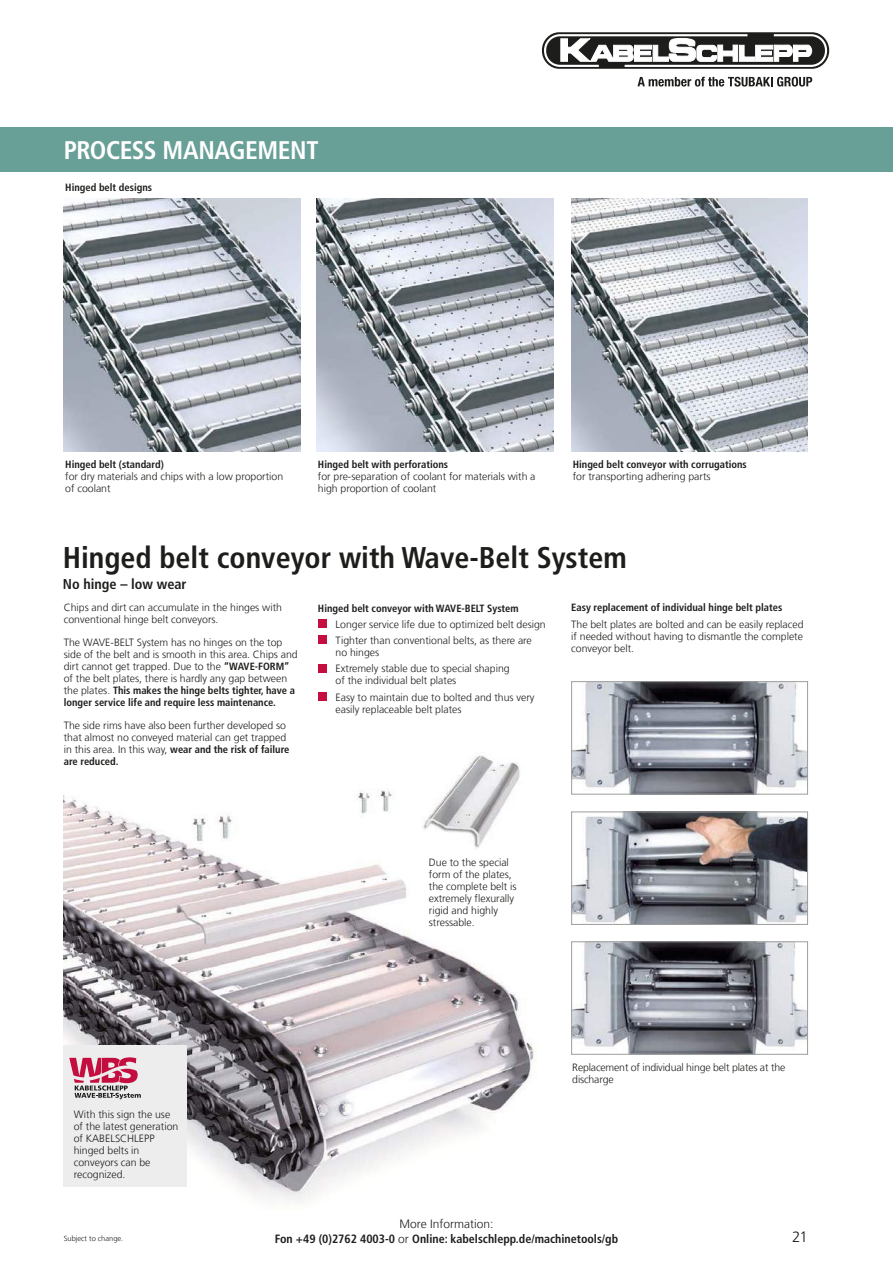
<style>
.page{position:relative;width:893px;height:1263px;background:#fff}
.page>*{position:absolute;margin:0;border:0;box-sizing:border-box;transform-origin:0 0}
.t1{font:700 condensed 30px "Frutiger LT Com";color:#1d1d1b}
.t2{font:700 condensed 25.5px "Frutiger LT Com";letter-spacing:-.02em;color:#fff}
.t3{font:300 15px "Frutiger LT Com";color:#1d1d1b}
.t4{font:700 condensed 14.25px "Frutiger LT Com";color:#1d1d1b}
.t5{font:700 condensed 12px/14.4px "Frutiger LT Com";color:#1d1d1b;text-align:center}
.t6{font:300 10.5px/12px "Frutiger LT Com";color:#1d1d1b}
.t7{font:700 condensed 10.5px "Frutiger LT Com";color:#1d1d1b}
.t8{font:300 7.5px "Frutiger LT Com";color:#1d1d1b}
.s1{font-weight:700;font-stretch:condensed}
.s2{font-weight:300;font-stretch:normal}
</style>
<div class="page">
<div style="left:542px;top:32px;width:287px;height:37px;background:#1d1d1b;border-radius:17px"></div>
<svg style="left:544px;top:34px;width:283px;height:33px"></svg>
<svg style="left:637px;top:77px;width:175px;height:10px"></svg>
<div style="left:0;top:128px;width:893px;height:44px;background:#689f97"></div>
<img style="left:64px;top:790px;width:471px;height:411px">
<img style="left:64px;top:198px;width:236px;height:253px">
<img style="left:316px;top:198px;width:237px;height:253px">
<img style="left:571px;top:198px;width:237px;height:253px">
<div style="left:318px;top:619px;width:8px;height:9px;background:#c40e40"></div>
<div style="left:318px;top:636px;width:8px;height:8px;background:#c40e40"></div>
<div style="left:318px;top:664px;width:8px;height:8px;background:#c40e40"></div>
<div style="left:318px;top:692px;width:8px;height:9px;background:#c40e40"></div>
<img style="left:573px;top:683px;width:233px;height:109px">
<div style="left:571px;top:681px;width:237px;height:113px;border:1px solid #9d9d9c"></div>
<img style="left:573px;top:813px;width:233px;height:110px">
<div style="left:571px;top:811px;width:237px;height:114px;border:1px solid #9d9d9c"></div>
<img style="left:573px;top:943px;width:233px;height:110px">
<div style="left:571px;top:941px;width:237px;height:114px;border:1px solid #9d9d9c"></div>
<div style="left:64px;top:1045px;width:123px;height:141px;background:#ededed"></div>
<svg style="left:69px;top:1057px;width:72px;height:42px"></svg>
<img style="left:408px;top:755px;width:127px;height:94px">
<h2 class="t2" style="left:64px;top:135px;width:256px">PROCESS MANAGEMENT</h2>
<p class="t7" style="left:65px;top:181px;width:88px">Hinged belt designs</p>
<p class="t7" style="left:65px;top:458px;width:100px">Hinged belt (standard)</p>
<p class="t6" style="left:65px;top:471px;width:220px">for dry materials and chips with a low proportion of coolant</p>
<p class="t7" style="left:318px;top:458px;width:132px">Hinged belt with perforations</p>
<p class="t6" style="left:318px;top:471px;width:219px">for pre-separation of coolant for materials with a high proportion of coolant</p>
<p class="t7" style="left:573px;top:458px;width:176px">Hinged belt conveyor with corrugations</p>
<p class="t6" style="left:573px;top:471px;width:139px">for transporting adhering parts</p>
<h1 class="t1" style="left:63px;top:539px;width:565px">Hinged belt conveyor with Wave-Belt System</h1>
<h3 class="t4" style="left:63px;top:575px;width:125px">No hinge – low wear</h3>
<p class="t6" style="left:64px;top:602px;width:220px">Chips and dirt can accumulate in the hinges with conventional hinge belt conveyors.</p>
<p class="t6" style="left:64px;top:636px;width:235px">The WAVE-BELT System has no hinges on the top side of the belt and is smooth in this area. Chips and dirt cannot get trapped. Due to the <span class="s1">“WAVE-FORM” </span>of the belt plates, there is hardly any gap between the plates. <span class="s1">This makes the hinge belts tighter, have a longer service life and require less maintenance.</span></p>
<p class="t6" style="left:64px;top:719px;width:227px">The side rims have also been further developed so that almost no conveyed material can get trapped in this area. In this way, <span class="s1">wear and the risk of failure are reduced.</span></p>
<p class="t7" style="left:571px;top:601px;width:213px">Easy replacement of individual hinge belt plates</p>
<p class="t6" style="left:571px;top:618px;width:234px;text-align:justify">The belt plates are bolted and can be easily replaced if needed without having to dismantle the complete conveyor belt.</p>
<p class="t7" style="left:318px;top:602px;width:202px">Hinged belt conveyor with WAVE-BELT System</p>
<p class="t6" style="left:336px;top:616px;width:212px;line-height:16.2px">Longer service life due to optimized belt design<br>Tighter than conventional belts, as there are</p>
<p class="t6" style="left:336px;top:644px;width:176px;line-height:16.2px">no hinges<br>Extremely stable due to special shaping</p>
<p class="t6" style="left:336px;top:673px;width:200px;line-height:16.2px">of the individual belt plates<br>Easy to maintain due to bolted and thus very</p>
<p class="t6" style="left:336px;top:703px;width:127px">easily replaceable belt plates</p>
<p class="t6" style="left:74px;top:1108px;width:106px">With this sign the use of the latest generation of KABELSCHLEPP hinged belts in conveyors can be recognized.</p>
<p class="t6" style="left:429px;top:856px;width:89px">Due to the special form of the plates, the complete belt is extremely flexurally rigid and highly stressable.</p>
<p class="t6" style="left:572px;top:1061px;width:214px">Replacement of individual hinge belt plates at the discharge</p>
<p class="t5" style="left:275px;top:1217px;width:345px"><span class="s2">More Information:<br></span>Fon +49 (0)2762 4003-0 <span class="s2">or</span> Online: kabelschlepp.de/machinetools/gb</p>
<p class="t8" style="left:64px;top:1234px;width:61px">Subject to change.</p>
<h3 class="t3" style="left:792px;top:1228px;width:17px">21</h3>
</div>
